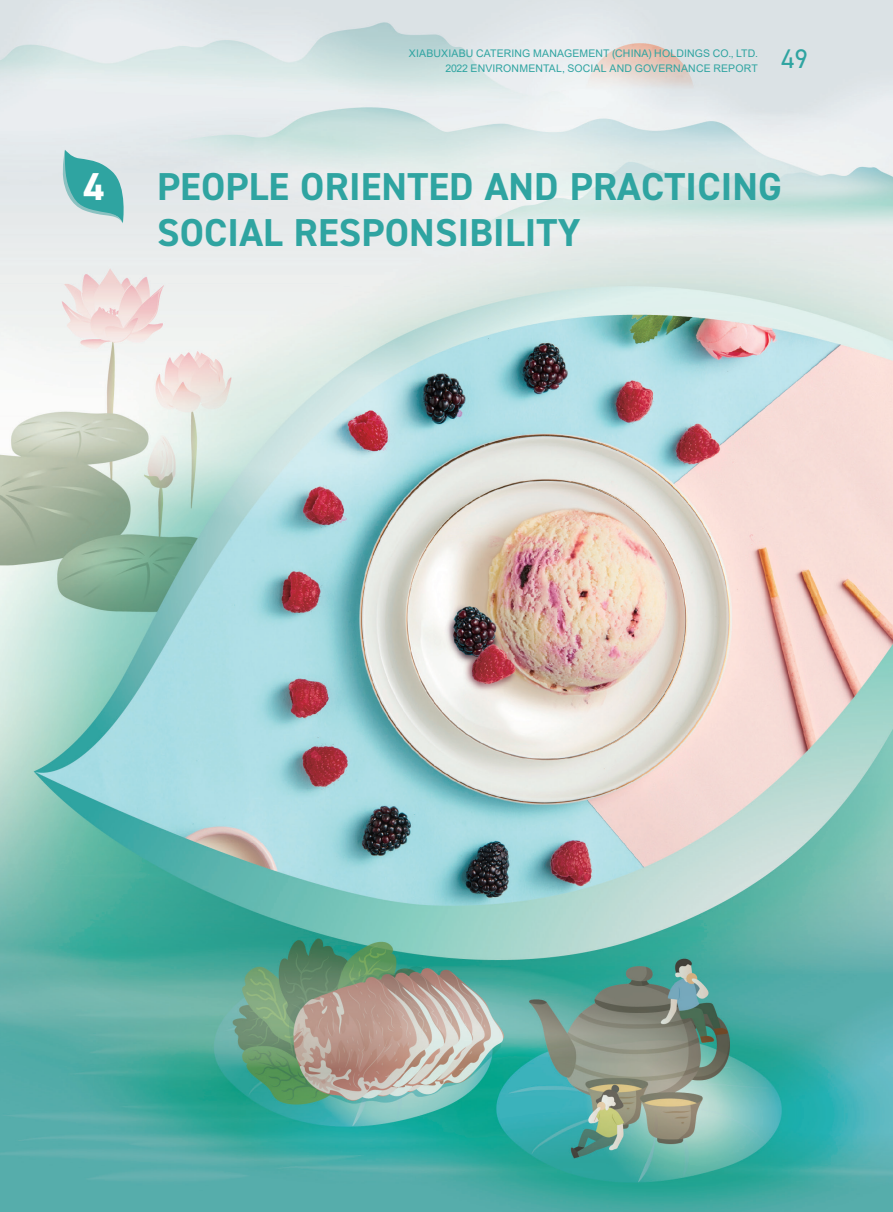
<style>
.page{position:relative;width:893px;height:1212px;background:#fff}
.page>*{position:absolute;margin:0;border:0;box-sizing:border-box;transform-origin:0 0}
.t1{font:700 39px/46.5px "DIN2014";letter-spacing:.005em;color:#2fa4a1}
.t2{font:700 39px "DIN2014";color:#fff}
.t3{font:27px "DIN2014";color:#2fa4a1}
.t4{font:10.5px/15px "Arial";letter-spacing:.015em;color:#2fa4a1;text-align:right}
</style>
<div class="page">
<img style="left:0;top:0;width:893px;height:1212px">
<svg style="left:60px;top:150px;width:68px;height:73px;background:#83c3c2"></svg>
<h1 class="t2" style="left:84px;top:160px;width:23px">4</h1>
<p class="t4" style="left:409px;top:46px;width:350px">XIABUXIABU CATERING MANAGEMENT (CHINA) HOLDINGS CO., LTD.<br>2022 ENVIRONMENTAL, SOCIAL AND GOVERNANCE REPORT</p>
<h2 class="t3" style="left:781px;top:42px;width:28px">49</h2>
<h1 class="t1" style="left:157px;top:163px;width:626px">PEOPLE ORIENTED AND PRACTICING<br>SOCIAL RESPONSIBILITY</h1>
</div>
